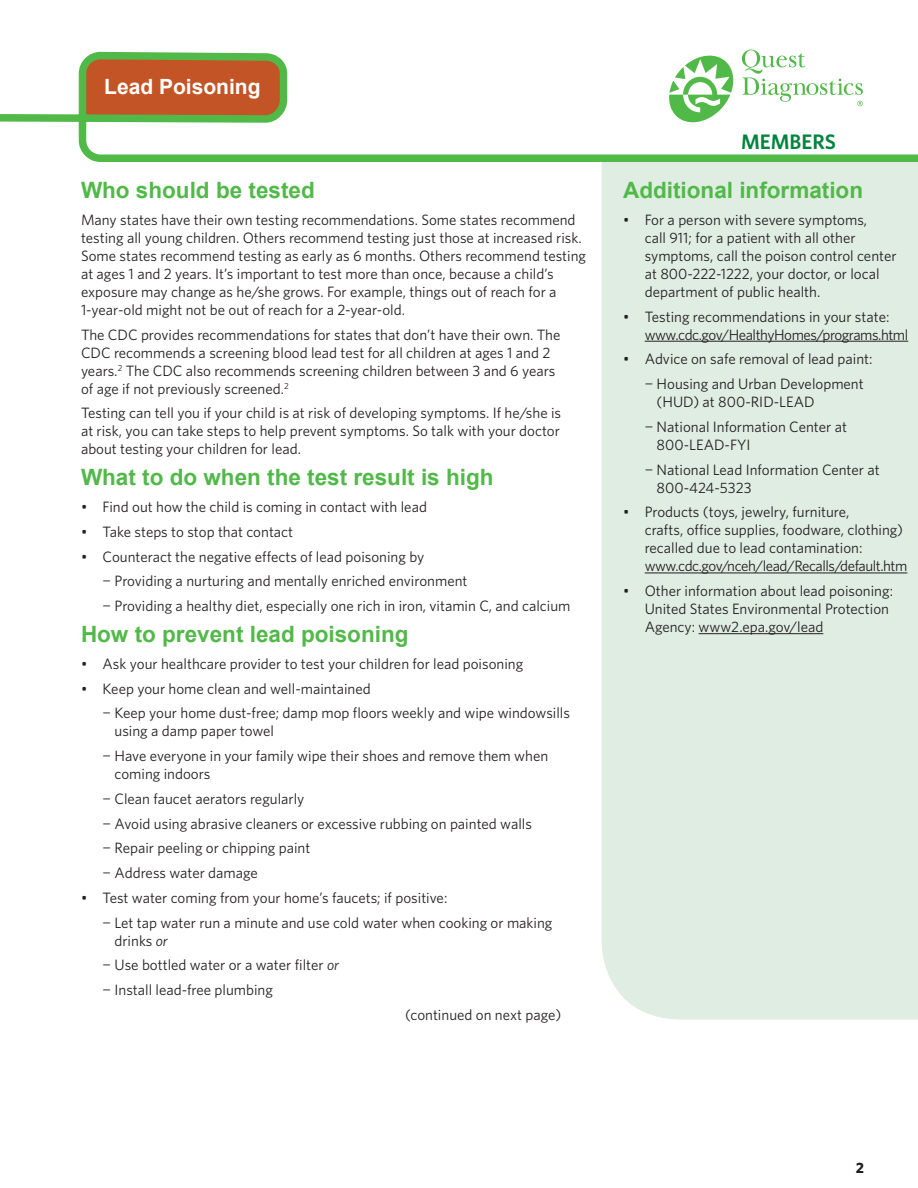
<style>
.page{position:relative;width:918px;height:1188px;background:#fff}
.page>*{position:absolute;margin:0;border:0;box-sizing:border-box;transform-origin:0 0}
.Body_Heads{font:700 22.5px "Arial";color:#51b948}
.Body_Heads-2{font:700 21px "Arial";color:#fff}
.t1{font:600 21px "Whitney";color:#00843d}
.Body_Copy{font:15px/18px "Whitney";color:#231f20}
.Bullets{font:15px/18px "Whitney";color:#231f20}
.Body_Copy-2{font:15px/18px "Whitney";letter-spacing:-.03em;color:#231f20}
.Body_Copy-3{font:700 15px "Whitney";color:#231f20}
.s1{font-style:italic}
</style>
<div class="page">
<div style="left:602px;top:166px;width:316px;height:854px;background:#e0ede2"></div>
<svg style="left:0;top:49px;width:918px;height:117px"></svg>
<hr style="left:645px;top:341px;width:263px;height:1px;background:#231f20">
<hr style="left:645px;top:573px;width:262px;height:1px;background:#231f20">
<hr style="left:699px;top:633px;width:124px;height:1px;background:#231f20">
<p class="Body_Heads-2" style="left:104px;top:75px;width:158px">Lead Poisoning</p>
<p class="Body_Heads" style="left:81px;top:177px;width:235px">Who should be tested</p>
<p class="Body_Copy" style="left:81px;top:211px;width:507px">Many states have their own testing recommendations. Some states recommend testing all young children. Others recommend testing just those at increased risk.<br>Some states recommend testing as early as 6 months. Others recommend testing at ages 1 and 2 years. It’s important to test more than once, because a child’s exposure may change as he/she grows. For example, things out of reach for a 1-year-old might not be out of reach for a 2-year-old.</p>
<p class="Body_Copy" style="left:81px;top:325px;width:481px">The CDC provides recommendations for states that don’t have their own. The CDC recommends a screening blood lead test for all children at ages 1 and 2 years.<sup>2</sup> The CDC also recommends screening children between 3 and 6 years of age if not previously screened.<sup>2</sup></p>
<p class="Body_Copy" style="left:81px;top:404px;width:482px;text-align:justify">Testing can tell you if your child is at risk of developing symptoms. If he/she is at risk, you can take steps to help prevent symptoms. So talk with your doctor about testing your children for lead.</p>
<p class="Body_Heads" style="left:81px;top:465px;width:414px">What to do when the test result is high</p>
<p class="Body_Copy" style="left:81px;top:498px;width:347px">• Find out how the child is coming in contact with lead</p>
<p class="Body_Copy" style="left:81px;top:522px;width:214px">• Take steps to stop that contact</p>
<p class="Body_Copy" style="left:81px;top:547px;width:345px">• Counteract the negative effects of lead poisoning by</p>
<p class="Bullets" style="left:103px;top:572px;width:366px">¬ Providing a nurturing and mentally enriched environment</p>
<p class="Bullets" style="left:103px;top:597px;width:469px">¬ Providing a healthy diet, especially one rich in iron, vitamin C, and calcium</p>
<p class="Body_Heads" style="left:81px;top:621px;width:329px">How to prevent lead poisoning</p>
<p class="Body_Copy" style="left:81px;top:654px;width:444px">• Ask your healthcare provider to test your children for lead poisoning</p>
<p class="Body_Copy" style="left:81px;top:679px;width:291px">• Keep your home clean and well-maintained</p>
<p class="Bullets" style="left:115px;top:704px;width:457px;text-indent:-12px">¬ Keep your home dust-free; damp mop floors weekly and wipe windowsills using a damp paper towel</p>
<p class="Bullets" style="left:115px;top:747px;width:435px;text-indent:-12px">¬ Have everyone in your family wipe their shoes and remove them when coming indoors</p>
<p class="Bullets" style="left:103px;top:789px;width:203px">¬ Clean faucet aerators regularly</p>
<p class="Bullets" style="left:103px;top:814px;width:431px">¬ Avoid using abrasive cleaners or excessive rubbing on painted walls</p>
<p class="Bullets" style="left:103px;top:839px;width:209px">¬ Repair peeling or chipping paint</p>
<p class="Bullets" style="left:103px;top:864px;width:157px">¬ Address water damage</p>
<p class="Body_Copy" style="left:81px;top:888px;width:368px">• Test water coming from your home’s faucets; if positive:</p>
<p class="Bullets" style="left:115px;top:913px;width:439px;text-indent:-12px">¬ Let tap water run a minute and use cold water when cooking or making drinks <span class="s1">or</span></p>
<p class="Bullets" style="left:103px;top:956px;width:238px">¬ Use bottled water or a water filter <span class="s1">or</span></p>
<p class="Bullets" style="left:103px;top:981px;width:172px">¬ Install lead-free plumbing</p>
<p class="Bullets" style="left:405px;top:1005px;width:158px">(continued on next page)</p>
<p class="t1" style="left:741px;top:128px;width:97px">MEMBERS</p>
<p class="Body_Heads" style="left:623px;top:177px;width:242px">Additional information</p>
<p class="Body_Copy" style="left:645px;top:211px;width:253px;text-indent:-22px">• For a person with severe symptoms,<br>call 911; for a patient with all other symptoms, call the poison control center at 800-222-1222, your doctor, or local department of public health.</p>
<p class="Body_Copy-2" style="left:645px;top:307px;width:265px;text-indent:-22px">• Testing recommendations in your state: www.cdc.gov/HealthyHomes/programs.html</p>
<p class="Body_Copy" style="left:623px;top:350px;width:251px">• Advice on safe removal of lead paint:</p>
<p class="Bullets" style="left:657px;top:375px;width:209px;text-indent:-12px">¬ Housing and Urban Development (HUD) at 800-RID-LEAD</p>
<p class="Bullets" style="left:657px;top:418px;width:192px;text-indent:-12px">¬ National Information Center at<br>800-LEAD-FYI</p>
<p class="Bullets" style="left:657px;top:460px;width:225px;text-indent:-12px">¬ National Lead Information Center at<br>800-424-5323</p>
<p class="Body_Copy" style="left:645px;top:503px;width:264px;text-indent:-22px">• Products (toys, jewelry, furniture,<br>crafts, office supplies, foodware, clothing) recalled due to lead contamination: www.cdc.gov/nceh/lead/Recalls/default.htm</p>
<p class="Body_Copy" style="left:645px;top:582px;width:250px;text-indent:-22px">• Other information about lead poisoning:<br>United States Environmental Protection<br>Agency: www2.epa.gov/lead</p>
<p class="Body_Copy-3" style="left:856px;top:1158px;width:10px">2</p>
</div>
